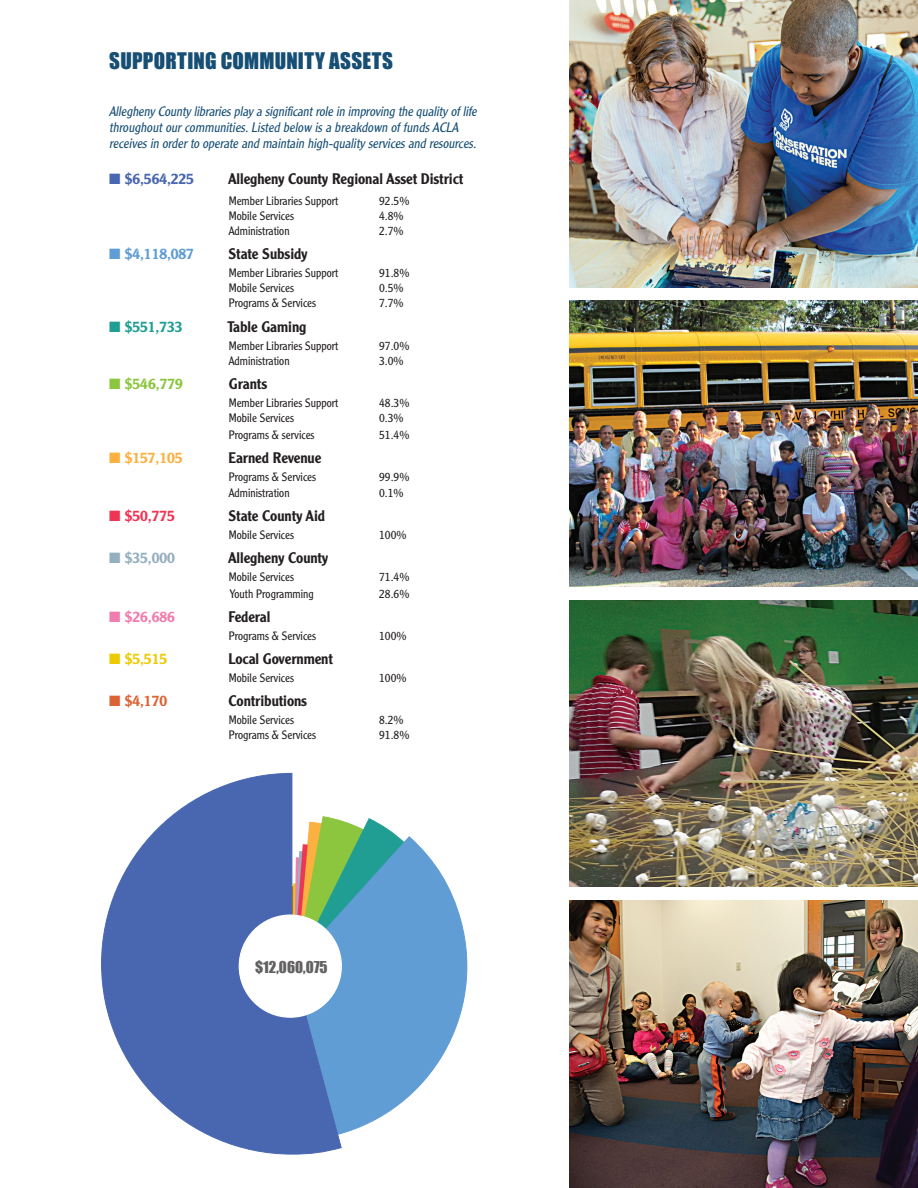
<style>
.page{position:relative;width:918px;height:1188px;background:#fff}
.page>*{position:absolute;margin:0;border:0;box-sizing:border-box;transform-origin:0 0}
.t1{font:21px "Impact";letter-spacing:.015em;color:#164e74}
.t2{font:500 15px "Clearface Gothic LH";letter-spacing:-.005em;color:#231f20}
.t3{font:500 15px "Clearface Gothic LH";letter-spacing:-.005em;color:#4967b0}
.t4{font:500 15px "Clearface Gothic LH";letter-spacing:-.005em;color:#5f9dd4}
.t5{font:15px "Impact";color:#626061}
.t6{font:500 15px "Clearface Gothic LH";letter-spacing:-.005em;color:#219e94}
.t7{font:500 15px "Clearface Gothic LH";color:#8bc63e}
.t8{font:500 15px "Clearface Gothic LH";letter-spacing:-.005em;color:#fbb03f}
.t9{font:500 15px "Clearface Gothic LH";color:#ee3554}
.t10{font:500 15px "Clearface Gothic LH";color:#94afbd}
.t11{font:500 15px "Clearface Gothic LH";color:#ef7db0}
.t12{font:500 15px "Clearface Gothic LH";color:#eccb02}
.t13{font:500 15px "Clearface Gothic LH";color:#db6436}
.t14{font:italic 300 13.5px/16.2px "Clearface Gothic LH";color:#164e74}
.t15{font:300 12px "Clearface Gothic LH";color:#231f20}
</style>
<div class="page">
<img style="left:569px;top:600px;width:349px;height:287px">
<img style="left:569px;top:900px;width:349px;height:288px">
<img style="left:569px;top:301px;width:349px;height:286px">
<img style="left:569px;top:0;width:349px;height:287px">
<svg style="left:342px;top:836px;width:126px;height:298px"></svg>
<svg style="left:101px;top:773px;width:241px;height:382px"></svg>
<svg style="left:291px;top:816px;width:114px;height:175px;background:#75aba7"></svg>
<div style="left:239px;top:915px;width:102px;height:102px;background:#fff;border-radius:50%"></div>
<h1 class="t1" style="left:109px;top:45px;width:285px">SUPPORTING COMMUNITY ASSETS</h1>
<p class="t14" style="left:109px;top:103px;width:372px">AlleghenyCountylibrariesplaya significantrolein improving thequalityoflife throughoutourcommunities.Listed below isa breakdown offundsACLA receivesin orderto operate and maintain high-qualityservicesand resources.</p>
<p class="t3" style="left:109px;top:169px;width:86px">■ $6,564,225</p>
<p class="t2" style="left:228px;top:169px;width:237px">Allegheny County Regional Asset District</p>
<p class="t15" style="left:229px;top:194px;width:111px">Member Libraries Support</p>
<p class="t15" style="left:379px;top:194px;width:32px">92.5%</p>
<p class="t15" style="left:229px;top:209px;width:67px">Mobile Services</p>
<p class="t15" style="left:379px;top:209px;width:26px">4.8%</p>
<p class="t15" style="left:229px;top:224px;width:62px">Administration</p>
<p class="t15" style="left:379px;top:224px;width:26px">2.7%</p>
<p class="t4" style="left:109px;top:244px;width:86px">■ $4,118,087</p>
<p class="t2" style="left:229px;top:244px;width:80px">State Subsidy</p>
<p class="t15" style="left:229px;top:266px;width:111px">Member Libraries Support</p>
<p class="t15" style="left:379px;top:266px;width:32px">91.8%</p>
<p class="t15" style="left:229px;top:281px;width:67px">Mobile Services</p>
<p class="t15" style="left:379px;top:281px;width:26px">0.5%</p>
<p class="t15" style="left:229px;top:296px;width:89px">Programs &amp; Services</p>
<p class="t15" style="left:379px;top:296px;width:26px">7.7%</p>
<p class="t6" style="left:109px;top:318px;width:75px">■ $551,733</p>
<p class="t2" style="left:228px;top:318px;width:80px">Table Gaming</p>
<p class="t15" style="left:229px;top:339px;width:111px">Member Libraries Support</p>
<p class="t15" style="left:379px;top:339px;width:32px">97.0%</p>
<p class="t15" style="left:229px;top:354px;width:62px">Administration</p>
<p class="t15" style="left:379px;top:354px;width:26px">3.0%</p>
<p class="t7" style="left:109px;top:375px;width:75px">■ $546,779</p>
<p class="t2" style="left:229px;top:375px;width:40px">Grants</p>
<p class="t15" style="left:229px;top:396px;width:111px">Member Libraries Support</p>
<p class="t15" style="left:379px;top:396px;width:32px">48.3%</p>
<p class="t15" style="left:229px;top:411px;width:67px">Mobile Services</p>
<p class="t15" style="left:379px;top:411px;width:26px">0.3%</p>
<p class="t15" style="left:229px;top:428px;width:87px">Programs &amp; services</p>
<p class="t15" style="left:379px;top:428px;width:32px">51.4%</p>
<p class="t8" style="left:109px;top:448px;width:75px">■ $157,105</p>
<p class="t2" style="left:229px;top:448px;width:94px">Earned Revenue</p>
<p class="t15" style="left:229px;top:470px;width:89px">Programs &amp; Services</p>
<p class="t15" style="left:379px;top:470px;width:32px">99.9%</p>
<p class="t15" style="left:229px;top:486px;width:62px">Administration</p>
<p class="t15" style="left:379px;top:486px;width:26px">0.1%</p>
<p class="t9" style="left:109px;top:507px;width:67px">■ $50,775</p>
<p class="t2" style="left:229px;top:507px;width:98px">State County Aid</p>
<p class="t15" style="left:229px;top:528px;width:67px">Mobile Services</p>
<p class="t15" style="left:379px;top:528px;width:29px">100%</p>
<p class="t10" style="left:109px;top:549px;width:67px">■ $35,000</p>
<p class="t2" style="left:228px;top:549px;width:102px">Allegheny County</p>
<p class="t15" style="left:229px;top:570px;width:67px">Mobile Services</p>
<p class="t15" style="left:379px;top:570px;width:32px">71.4%</p>
<p class="t15" style="left:230px;top:587px;width:86px">Youth Programming</p>
<p class="t15" style="left:379px;top:587px;width:32px">28.6%</p>
<p class="t11" style="left:109px;top:607px;width:67px">■ $26,686</p>
<p class="t2" style="left:229px;top:607px;width:43px">Federal</p>
<p class="t15" style="left:229px;top:629px;width:89px">Programs &amp; Services</p>
<p class="t15" style="left:379px;top:629px;width:29px">100%</p>
<p class="t12" style="left:109px;top:649px;width:59px">■ $5,515</p>
<p class="t2" style="left:229px;top:649px;width:106px">Local Government</p>
<p class="t15" style="left:229px;top:671px;width:67px">Mobile Services</p>
<p class="t15" style="left:379px;top:671px;width:29px">100%</p>
<p class="t13" style="left:109px;top:691px;width:59px">■ $4,170</p>
<p class="t2" style="left:229px;top:691px;width:80px">Contributions</p>
<p class="t15" style="left:229px;top:713px;width:67px">Mobile Services</p>
<p class="t15" style="left:379px;top:713px;width:26px">8.2%</p>
<p class="t15" style="left:229px;top:728px;width:89px">Programs &amp; Services</p>
<p class="t15" style="left:379px;top:728px;width:32px">91.8%</p>
<p class="t5" style="left:255px;top:955px;width:74px">$12,060,075</p>
</div>
